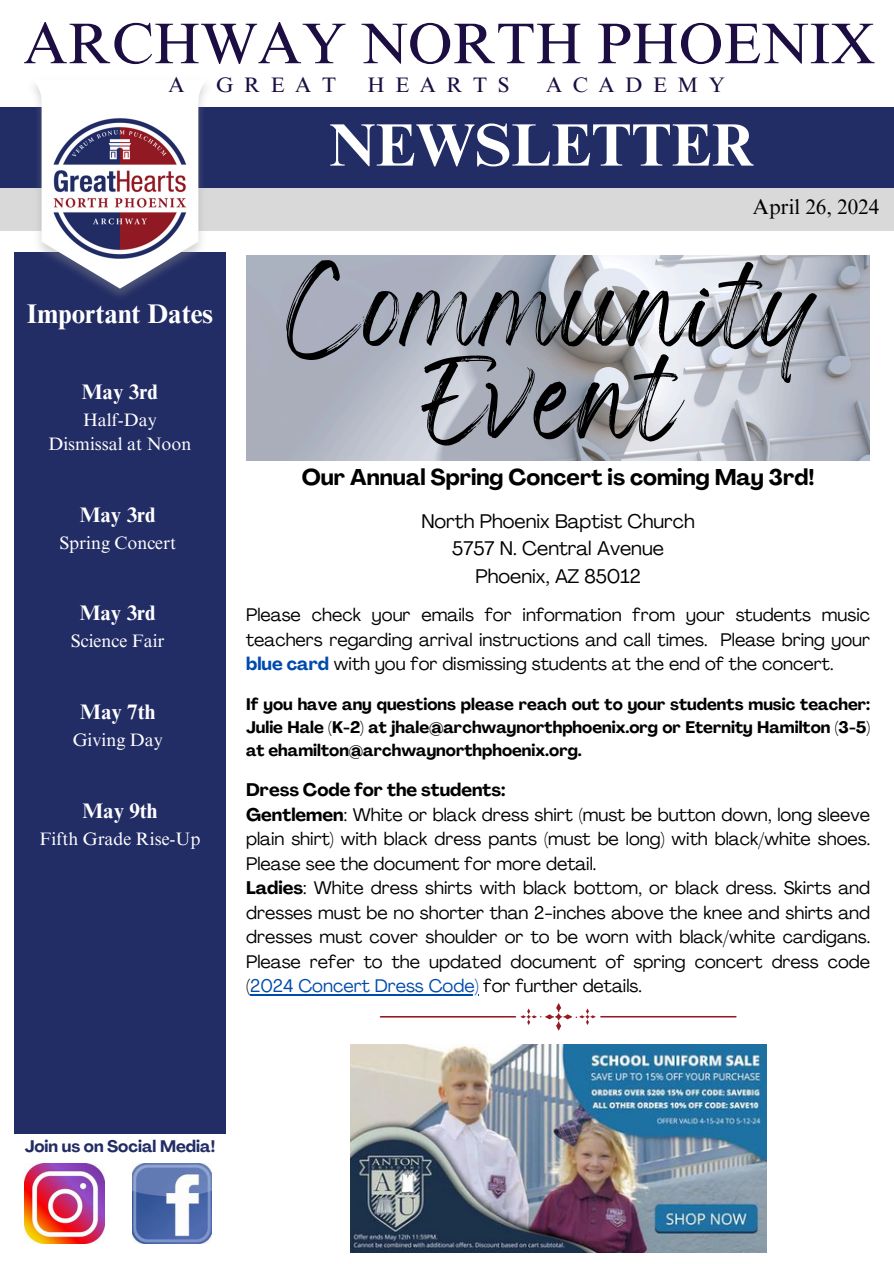
<style>
.page{position:relative;width:894px;height:1264px;background:#fff}
.page>*{position:absolute;margin:0;border:0;box-sizing:border-box;transform-origin:0 0}
.t1{font:66px/92.2px "Wonderful Branding";color:#000;text-align:center}
.t2{font:700 60px "Times NRMT Pro";color:#fff}
.t3{font:57.45px "Times NRMT Pro";color:#1c0e42}
.t4{font:700 27px "Times NRMT Pro";color:#fff}
.t5{font:700 22.5px "Agrandir";color:#000}
.t6{font:700 21px "Times NRMT Pro";color:#fff}
.t7{font:21px "Times NRMT Pro";letter-spacing:.5em;color:#1c0e42}
.t8{font:21px "Times NRMT Pro";color:#000}
.t9{font:19.5px "Agrandir";color:#000}
.t10{font:18px/24.5px "Agrandir";color:#000;text-align:justify}
.t11{font:18px "Times NRMT Pro";color:#fff}
.t12{font:700 18px "Agrandir";color:#000}
.t13{font:700 16.5px/22.8px "Agrandir";color:#000;text-align:justify}
.t14{font:700 16.5px "Agrandir";color:#222c65}
.s1{font-weight:700;color:#004aad}
.s2{font-weight:700}
.s3{color:#004aad}
</style>
<div class="page">
<img style="left:246px;top:256px;width:623px;height:204px">
<div style="left:0;top:107px;width:893px;height:81px;background:#222c65"></div>
<div style="left:14px;top:252px;width:211px;height:881px;background:#222c65"></div>
<img style="left:24px;top:1163px;width:80px;height:79px">
<img style="left:133px;top:1163px;width:78px;height:79px">
<div style="left:0;top:188px;width:893px;height:43px;background:#d9d9d9"></div>
<svg style="left:34px;top:84px;width:172px;height:205px"></svg>
<img style="left:46px;top:113px;width:148px;height:151px">
<hr style="left:250px;top:994px;width:228px;height:1px;background:#004aad">
<svg style="left:379px;top:1003px;width:357px;height:27px"></svg>
<img style="left:350px;top:1044px;width:416px;height:208px">
<h5 class="t3" style="left:23px;top:22px;width:853px">ARCHWAY NORTH PHOENIX</h5>
<p class="t7" style="left:168px;top:77px;width:18px">A</p>
<p class="t7" style="left:216px;top:77px;width:121px">GREAT</p>
<p class="t7" style="left:367px;top:77px;width:143px">HEARTS</p>
<p class="t7" style="left:546px;top:77px;width:180px">ACADEMY</p>
<p class="t2" style="left:329px;top:123px;width:427px">NEWSLETTER</p>
<p class="t4" style="left:27px;top:304px;width:187px">Important Dates</p>
<p class="t6" style="left:82px;top:383px;width:78px">May 3rd</p>
<p class="t11" style="left:83px;top:413px;width:75px">Half-Day</p>
<p class="t11" style="left:49px;top:437px;width:144px">Dismissal at Noon</p>
<p class="t6" style="left:80px;top:507px;width:78px">May 3rd</p>
<p class="t11" style="left:59px;top:536px;width:118px">Spring Concert</p>
<p class="t6" style="left:80px;top:605px;width:78px">May 3rd</p>
<p class="t11" style="left:71px;top:634px;width:95px">Science Fair</p>
<p class="t6" style="left:80px;top:704px;width:76px">May 7th</p>
<p class="t11" style="left:73px;top:733px;width:91px">Giving Day</p>
<p class="t6" style="left:82px;top:802px;width:76px">May 9th</p>
<p class="t11" style="left:39px;top:831px;width:162px">Fifth Grade Rise-Up</p>
<h1 class="t8" style="left:752px;top:199px;width:128px">April 26, 2024</h1>
<h6 class="t1" style="left:293px;top:285px;width:530px">Community<br>Event</h6>
<h4 class="t5" style="left:301px;top:467px;width:514px">Our Annual Spring Concert is coming May 3rd!</h4>
<p class="t9" style="left:421px;top:513px;width:275px">North Phoenix Baptist Church</p>
<p class="t9" style="left:452px;top:541px;width:213px">5757 N. Central Avenue</p>
<p class="t9" style="left:475px;top:568px;width:167px">Phoenix, AZ 85012</p>
<p class="t10" style="left:246px;top:604px;width:625px">Please check your emails for information from your students music teachers regarding arrival instructions and call times. Please bring your <span class="s1">blue card</span> with you for dismissing students at the end of the concert.</p>
<p class="t13" style="left:246px;top:695px;width:625px">If you have any questions please reach out to your students music teacher:<br>Julie Hale (K-2) at jhale@archwaynorthphoenix.org or Eternity Hamilton (3-5) at ehamilton@archwaynorthphoenix.org.</p>
<p class="t12" style="left:246px;top:782px;width:261px">Dress Code for the students:</p>
<p class="t10" style="left:246px;top:804px;width:625px"><span class="s2">Gentlemen</span>: White or black dress shirt (must be button down, long sleeve plain shirt) with black dress pants (must be long) with black/white shoes.<br>Please see the document for more detail.</p>
<p class="t10" style="left:246px;top:877px;width:625px"><span class="s2">Ladies</span>: White dress shirts with black bottom, or black dress. Skirts and dresses must be no shorter than 2-inches above the knee and shirts and dresses must cover shoulder or to be worn with black/white cardigans.<br>Please refer to the updated document of spring concert dress code (<span class="s3">2024 Concert Dress Code)</span> for further details.</p>
<h2 class="t14" style="left:25px;top:1139px;width:192px">Join us on Social Media!</h2>
</div>
